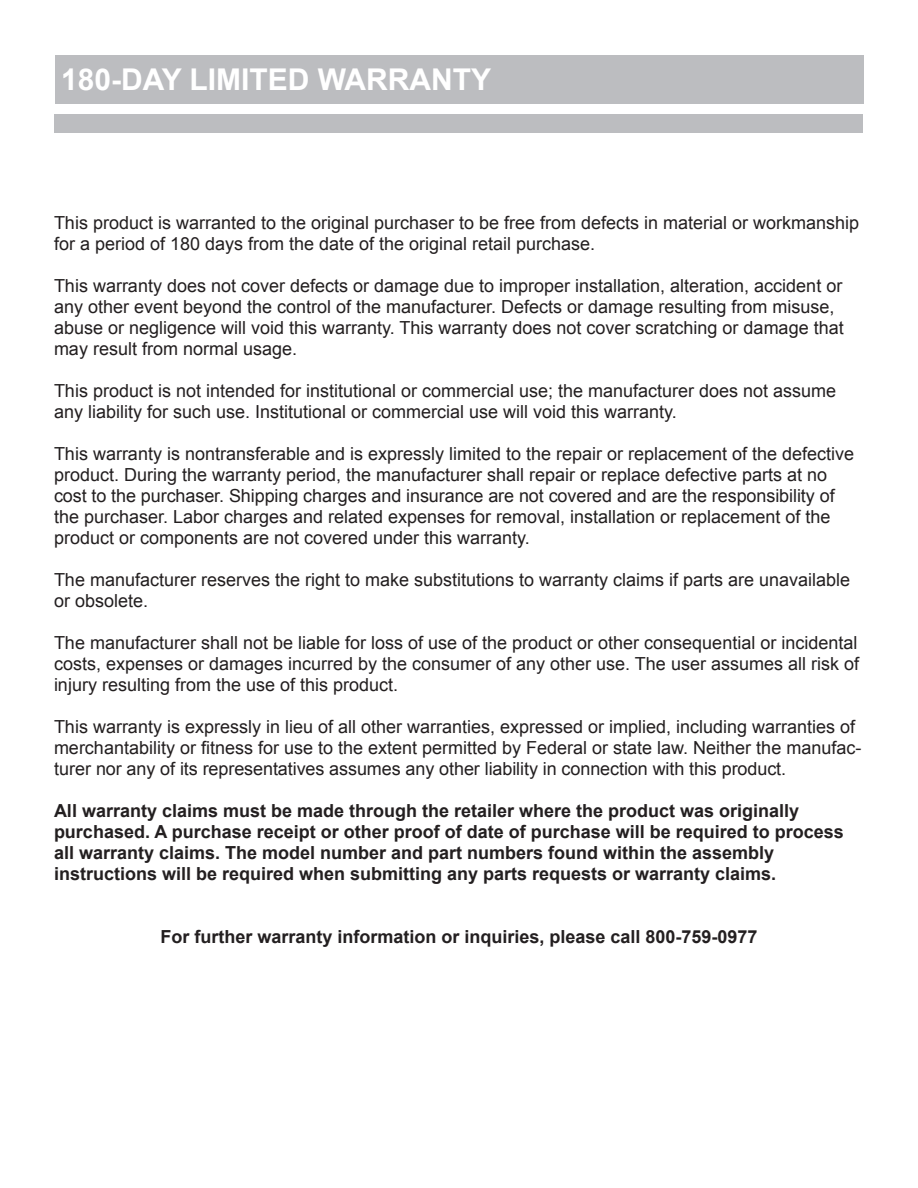
<style>
.page{position:relative;width:918px;height:1188px;background:#fff}
.page>*{position:absolute;margin:0;border:0;box-sizing:border-box;transform-origin:0 0}
.t1{font:700 30px "Arial";color:#fff}
.t2{font:18px/21px "Arial";color:#231f20}
.t3{font:700 18px "Arial";color:#231f20}
.s1{font-style:inherit}
</style>
<div class="page">
<div style="left:55px;top:55px;width:809px;height:49px;background:#bcbdc0"></div>
<div style="left:54px;top:115px;width:809px;height:18px;background:#bcbdc0"></div>
<p class="t1" style="left:61px;top:60px;width:432px"><span class="s1">180</span>-DAY LIMITED WARRANTY</p>
<p class="t2" style="left:54px;top:212px;width:807px">This product is warranted to the original purchaser to be free from defects in material or workmanship for a period of <span class="s1">180</span> days from the date of the original retail purchase.</p>
<p class="t2" style="left:54px;top:275px;width:790px">This warranty does not cover defects or damage due to improper installation, alteration, accident or</p>
<p class="t2" style="left:54px;top:296px;width:791px">any other event beyond the control of the manufacturer. Defects or damage resulting from misuse, abuse or negligence will void this warranty. This warranty does not cover scratching or damage that</p>
<p class="t2" style="left:54px;top:338px;width:245px">may result from normal usage.</p>
<p class="t2" style="left:54px;top:380px;width:784px">This product is not intended for institutional or commercial use; the manufacturer does not assume any liability for such use. Institutional or commercial use will void this warranty.</p>
<p class="t2" style="left:54px;top:443px;width:802px">This warranty is nontransferable and is expressly limited to the repair or replacement of the defective</p>
<p class="t2" style="left:54px;top:464px;width:782px">product. During the warranty period, the manufacturer shall repair or replace defective parts at no cost to the purchaser. Shipping charges and insurance are not covered and are the responsibility of the purchaser. Labor charges and related expenses for removal, installation or replacement of the product or components are not covered under this warranty.</p>
<p class="t2" style="left:54px;top:570px;width:798px">The manufacturer reserves the right to make substitutions to warranty claims if parts are unavailable or obsolete.</p>
<p class="t2" style="left:54px;top:633px;width:807px;text-align:justify">The manufacturer shall not be liable for loss of use of the product or other consequential or incidental costs, expenses or damages incurred by the consumer of any other use. The user assumes all risk of injury resulting from the use of this product.</p>
<p class="t2" style="left:54px;top:717px;width:803px">This warranty is expressly in lieu of all other warranties, expressed or implied, including warranties of</p>
<p class="t2" style="left:54px;top:738px;width:809px">merchantability or fitness for use to the extent permitted by Federal or state law. Neither the manufac&shy;turer nor any of its representatives assumes any other liability in connection with this product.</p>
<p class="t3" style="left:54px;top:799px;width:747px">All warranty claims must be made through the retailer where the product was originally</p>
<p class="t3" style="left:54px;top:820px;width:791px">purchased. A purchase receipt or other proof of date of purchase will be required to process</p>
<p class="t3" style="left:54px;top:841px;width:722px">all warranty claims. The model number and part numbers found within the assembly</p>
<p class="t3" style="left:54px;top:862px;width:724px">instructions will be required when submitting any parts requests or warranty claims.</p>
<p class="t3" style="left:160px;top:925px;width:599px">For further warranty information or inquiries, please call 800-759-0977</p>
</div>
